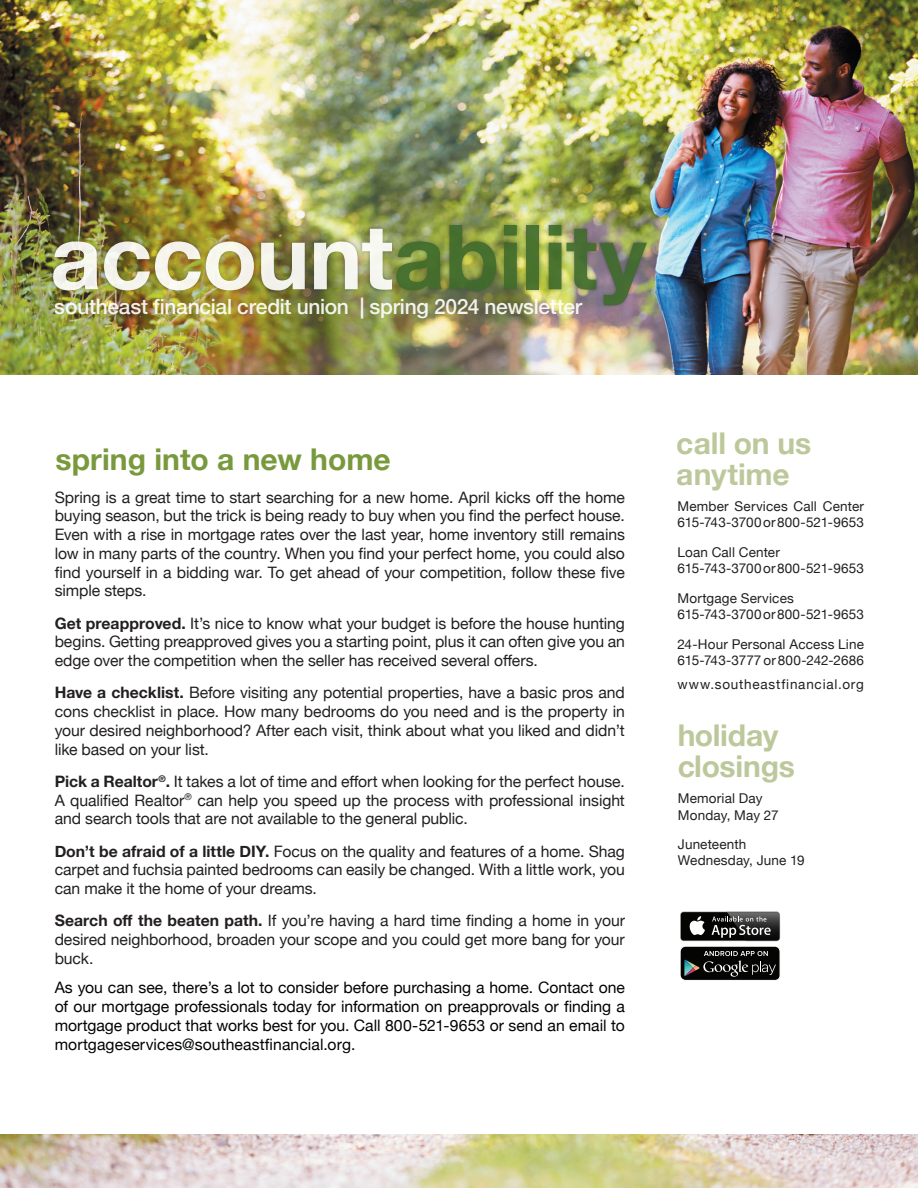
<style>
.page{position:relative;width:918px;height:1188px;background:#fff}
.page>*{position:absolute;margin:0;border:0;box-sizing:border-box;transform-origin:0 0}
.t1{font:700 90px "Helvetica Neue";letter-spacing:-.01em;color:#fff}
.t2{font:700 30px/31.5px "Helvetica Neue";letter-spacing:-.01em;color:#b5c290}
.t3{font:700 30px "Helvetica Neue";color:#79993d}
.t4{font:500 21px "Helvetica Neue";letter-spacing:-.015em;color:#fff}
.t5{font:15.75px/18.8px "Helvetica Neue";letter-spacing:-.005em;color:#231f20;text-align:justify}
.t6{font:15.75px/18.8px "Helvetica Neue";letter-spacing:.005em;color:#020404;text-align:justify}
.t7{font:13.5px/16.2px "Helvetica Neue";letter-spacing:.01em;color:#231f20}
.t8{font:13.5px "Helvetica Neue";letter-spacing:.06em;color:#231f20}
.s1{color:#3e6a2b}
.s2{font-weight:700}
</style>
<div class="page">
<img style="left:0;top:0;width:918px;height:375px">
<div style="left:49px;top:221px;width:601px;height:88px;background:#231f20;opacity:.44"></div>
<img style="left:0;top:1134px;width:918px;height:54px">
<div style="left:681px;top:912px;width:98px;height:28px;background:#040503;border-radius:3px"></div>
<img style="left:727px;top:912px;width:52px;height:4px">
<svg style="left:680px;top:916px;width:101px;height:65px"></svg>
<h1 class="t1" style="left:50px;top:187px;width:598px">account<span class="s1">ability</span></h1>
<h3 class="t4" style="left:55px;top:290px;width:529px">southeast financial credit union | spring 2024 newsletter</h3>
<h2 class="t3" style="left:55px;top:435px;width:337px">spring into a new home</h2>
<p class="t5" style="left:55px;top:489px;width:572px">Spring is a great time to start searching for a new home. April kicks off the home buying season, but the trick is being ready to buy when you find the perfect house.<br>Even with a rise in mortgage rates over the last year, home inventory still remains low in many parts of the country. When you find your perfect home, you could also find yourself in a bidding war. To get ahead of your competition, follow these five simple steps.</p>
<p class="t5" style="left:55px;top:615px;width:572px"><span class="s2">Get preapproved.</span> It’s nice to know what your budget is before the house hunting begins. Getting preapproved gives you a starting point, plus it can often give you an edge over the competition when the seller has received several offers.</p>
<p class="t5" style="left:55px;top:684px;width:572px"><span class="s2">Have a checklist.</span> Before visiting any potential properties, have a basic pros and cons checklist in place. How many bedrooms do you need and is the property in your desired neighborhood? After each visit, think about what you liked and didn’t like based on your list.</p>
<p class="t5" style="left:55px;top:773px;width:572px"><span class="s2">Pick a Realtor</span><sup>®</sup><span class="s2">.</span> It takes a lot of time and effort when looking for the perfect house.<br>A qualified Realtor<sup>®</sup> can help you speed up the process with professional insight and search tools that are not available to the general public.</p>
<p class="t5" style="left:55px;top:843px;width:572px"><span class="s2">Don’t be afraid of a little DIY.</span> Focus on the quality and features of a home. Shag carpet and fuchsia painted bedrooms can easily be changed. With a little work, you can make it the home of your dreams.</p>
<p class="t5" style="left:55px;top:912px;width:572px"><span class="s2">Search off the beaten path.</span> If you’re having a hard time finding a home in your desired neighborhood, broaden your scope and you could get more bang for your buck.</p>
<p class="t6" style="left:55px;top:979px;width:572px">As you can see, there’s a lot to consider before purchasing a home. Contact one of our mortgage professionals today for information on preapprovals or finding a mortgage product that works best for you. Call 800-521-9653 or send an email to mortgageservices@southeastfinancial.org.</p>
<h2 class="t2" style="left:677px;top:428px;width:136px">call on us anytime</h2>
<p class="t7" style="left:678px;top:499px;width:188px">Member Services Call Center<br>615-743-3700 or 800-521-9653</p>
<p class="t7" style="left:678px;top:545px;width:188px">Loan Call Center<br>615-743-3700 or 800-521-9653</p>
<p class="t7" style="left:678px;top:591px;width:188px">Mortgage Services<br>615-743-3700 or 800-521-9653</p>
<p class="t7" style="left:678px;top:637px;width:188px">24-Hour Personal Access Line<br>615-743-3777 or 800-242-2686</p>
<p class="t8" style="left:678px;top:674px;width:188px">www.southeastfinancial.org</p>
<h2 class="t2" style="left:677px;top:720px;width:119px">holiday closings</h2>
<p class="t7" style="left:678px;top:791px;width:102px">Memorial Day<br>Monday, May 27</p>
<p class="t7" style="left:678px;top:837px;width:128px">Juneteenth<br>Wednesday, June 19</p>
</div>
